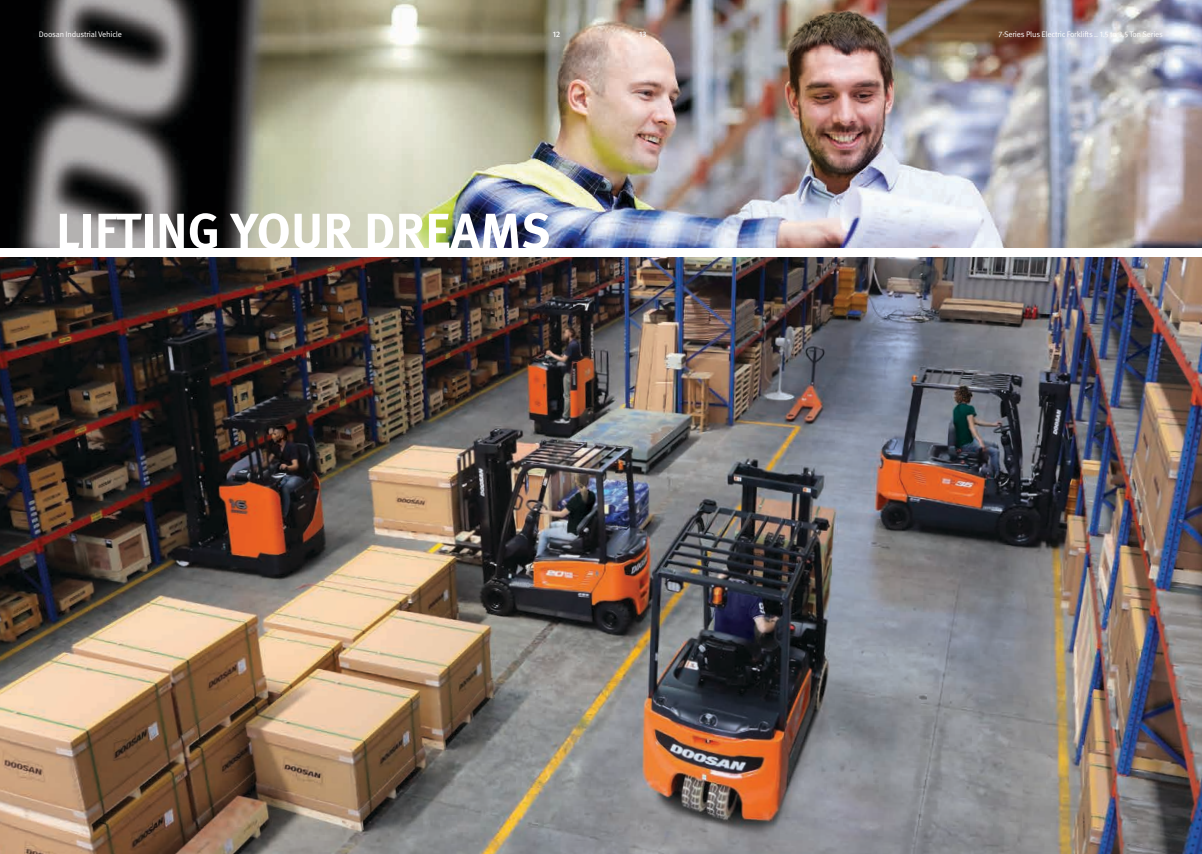
<style>
.page{position:relative;width:1202px;height:854px;background:#fff}
.page>*{position:absolute;margin:0;border:0;box-sizing:border-box;transform-origin:0 0}
.t1{font:700 50px "Meta Pro";color:#fff}
.t2{font:8px "Meta Pro";letter-spacing:-.025em;color:#fff}
.t3{font:500 8px "Meta Pro";color:#fff}
</style>
<div class="page">
<img style="left:0;top:257px;width:1202px;height:596px">
<img style="left:0;top:0;width:1202px;height:248px">
<p class="t2" style="left:39px;top:29px;width:84px">Doosan Industrial Vehicle</p>
<p class="t3" style="left:553px;top:29px;width:9px">12</p>
<p class="t3" style="left:639px;top:29px;width:9px">13</p>
<p class="t2" style="left:998px;top:29px;width:166px">7-Series Plus Electric Forklifts _ 1.5 to 3.5 Ton Series</p>
<h1 class="t1" style="left:56px;top:199px;width:496px">LIFTING YOUR DREAMS</h1>
</div>
